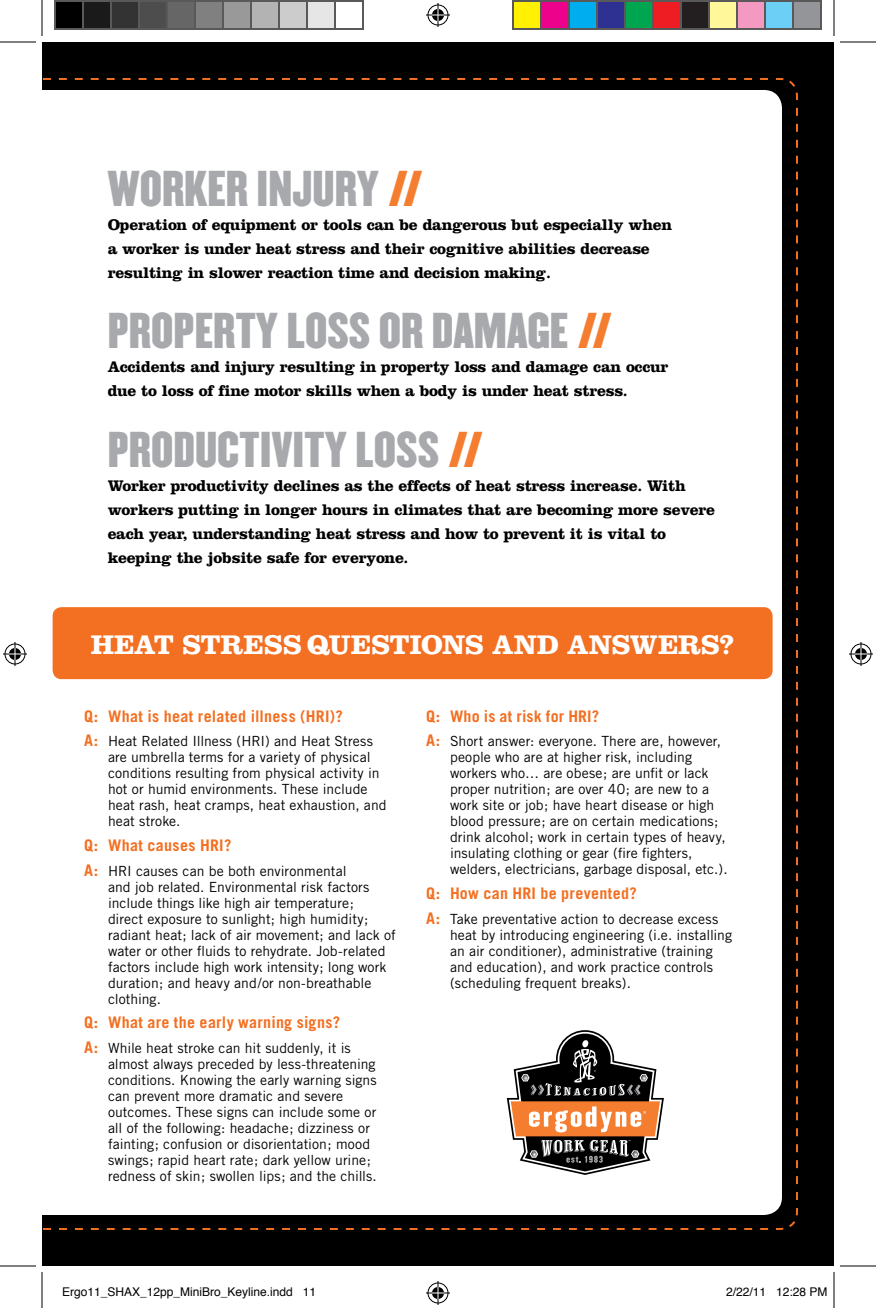
<style>
.page{position:relative;width:876px;height:1308px;background:#fff}
.page>*{position:absolute;margin:0;border:0;box-sizing:border-box;transform-origin:0 0}
.t1{font:44px "Champion HTF Welterweight";color:#a7a9ac}
.t2{font:700 28px "Clarendon";letter-spacing:-.005em;color:#fff}
.t3{font:700 16px/24px "Clarendon";letter-spacing:-.015em;color:#000}
.t4{font:700 16px "Trade Gothic";letter-spacing:.02em;color:#f36f21}
.t5{font:14px/16px "Trade Gothic";letter-spacing:.005em;color:#000}
.t6{font:12px "Helvetica";color:#000}
.s1{color:#f47d30}
.s2{font-weight:700;font-size:16px;color:#f36f21}
</style>
<div class="page">
<div style="left:42px;top:42px;width:792px;height:1224px;background:#000"></div>
<div style="left:42px;top:90px;width:740px;height:1125px;background:#fff"></div>
<div style="left:53px;top:607px;width:720px;height:72px;background:#f36f21;border-radius:9px"></div>
<svg style="left:500px;top:1024px;width:171px;height:157px"></svg>
<hr style="left:0;top:42px;width:36px;height:1px;background:#000">
<hr style="left:840px;top:42px;width:36px;height:1px;background:#000">
<hr style="left:0;top:1266px;width:36px;height:1px;background:#000">
<hr style="left:840px;top:1266px;width:36px;height:1px;background:#000">
<hr style="left:42px;top:0;width:1px;height:36px;background:#000">
<hr style="left:42px;top:1272px;width:1px;height:36px;background:#000">
<hr style="left:834px;top:0;width:1px;height:36px;background:#000">
<hr style="left:834px;top:1272px;width:1px;height:36px;background:#000">
<svg style="left:426px;top:3px;width:24px;height:24px"></svg>
<svg style="left:426px;top:1281px;width:24px;height:24px"></svg>
<svg style="left:3px;top:642px;width:24px;height:24px"></svg>
<svg style="left:849px;top:642px;width:24px;height:24px"></svg>
<div style="left:55px;top:1px;width:28px;height:28px;background:#000"></div>
<div style="left:54px;top:0;width:30px;height:30px;border:2px solid #595959"></div>
<div style="left:83px;top:1px;width:28px;height:28px;background:#1a1a1a"></div>
<div style="left:82px;top:0;width:30px;height:30px;border:2px solid #595959"></div>
<div style="left:111px;top:1px;width:28px;height:28px;background:#333"></div>
<div style="left:110px;top:0;width:30px;height:30px;border:2px solid #595959"></div>
<div style="left:139px;top:1px;width:28px;height:28px;background:#4d4d4d"></div>
<div style="left:138px;top:0;width:30px;height:30px;border:2px solid #595959"></div>
<div style="left:167px;top:1px;width:28px;height:28px;background:#666"></div>
<div style="left:166px;top:0;width:30px;height:30px;border:2px solid #595959"></div>
<div style="left:195px;top:1px;width:28px;height:28px;background:#808080"></div>
<div style="left:194px;top:0;width:30px;height:30px;border:2px solid #595959"></div>
<div style="left:223px;top:1px;width:28px;height:28px;background:#999"></div>
<div style="left:222px;top:0;width:30px;height:30px;border:2px solid #595959"></div>
<div style="left:251px;top:1px;width:28px;height:28px;background:#b3b3b3"></div>
<div style="left:250px;top:0;width:30px;height:30px;border:2px solid #595959"></div>
<div style="left:279px;top:1px;width:28px;height:28px;background:#ccc"></div>
<div style="left:278px;top:0;width:30px;height:30px;border:2px solid #595959"></div>
<div style="left:307px;top:1px;width:28px;height:28px;background:#e6e6e6"></div>
<div style="left:306px;top:0;width:30px;height:30px;border:2px solid #595959"></div>
<div style="left:334px;top:0;width:30px;height:30px;border:2px solid #595959"></div>
<div style="left:513px;top:1px;width:28px;height:28px;background:#fff101"></div>
<div style="left:512px;top:0;width:30px;height:30px;border:2px solid #595959"></div>
<div style="left:541px;top:1px;width:28px;height:28px;background:#ed028c"></div>
<div style="left:540px;top:0;width:30px;height:30px;border:2px solid #595959"></div>
<div style="left:569px;top:1px;width:28px;height:28px;background:#00aeef"></div>
<div style="left:568px;top:0;width:30px;height:30px;border:2px solid #595959"></div>
<div style="left:597px;top:1px;width:28px;height:28px;background:#2e3092"></div>
<div style="left:596px;top:0;width:30px;height:30px;border:2px solid #595959"></div>
<div style="left:625px;top:1px;width:28px;height:28px;background:#00a54f"></div>
<div style="left:624px;top:0;width:30px;height:30px;border:2px solid #595959"></div>
<div style="left:653px;top:1px;width:28px;height:28px;background:#ee1d23"></div>
<div style="left:652px;top:0;width:30px;height:30px;border:2px solid #595959"></div>
<div style="left:681px;top:1px;width:28px;height:28px;background:#231f20"></div>
<div style="left:680px;top:0;width:30px;height:30px;border:2px solid #595959"></div>
<div style="left:709px;top:1px;width:28px;height:28px;background:#fff79a"></div>
<div style="left:708px;top:0;width:30px;height:30px;border:2px solid #595959"></div>
<div style="left:737px;top:1px;width:28px;height:28px;background:#f499c2"></div>
<div style="left:736px;top:0;width:30px;height:30px;border:2px solid #595959"></div>
<div style="left:765px;top:1px;width:28px;height:28px;background:#6bcff6"></div>
<div style="left:764px;top:0;width:30px;height:30px;border:2px solid #595959"></div>
<div style="left:793px;top:1px;width:28px;height:28px;background:#939598"></div>
<div style="left:792px;top:0;width:30px;height:30px;border:2px solid #595959"></div>
<h1 class="t1" style="left:108px;top:160px;width:315px">WORKER INJURY <span class="s1">//</span></h1>
<p class="t3" style="left:108px;top:212px;width:566px">Operation of equipment or tools can be dangerous but especially when a worker is under heat stress and their cognitive abilities decrease resulting in slower reaction time and decision making.</p>
<h1 class="t1" style="left:108px;top:302px;width:504px">PROPERTY LOSS OR DAMAGE <span class="s1">//</span></h1>
<p class="t3" style="left:108px;top:354px;width:562px">Accidents and injury resulting in property loss and damage can occur due to loss of fine motor skills when a body is under heat stress.</p>
<h1 class="t1" style="left:108px;top:421px;width:375px">PRODUCTIVITY LOSS <span class="s1">//</span></h1>
<p class="t3" style="left:108px;top:473px;width:609px">Worker productivity declines as the effects of heat stress increase. With workers putting in longer hours in climates that are becoming more severe each year, understanding heat stress and how to prevent it is vital to keeping the jobsite safe for everyone.</p>
<h2 class="t2" style="left:91px;top:627px;width:645px">HEAT STRESS QUESTIONS AND ANSWERS?</h2>
<p class="t4" style="left:84px;top:706px;width:260px">Q: What is heat related illness (HRI)?</p>
<p class="t5" style="left:108px;top:733px;width:280px;text-indent:-24px"><span class="s2">A:</span> Heat Related Illness (HRI) and Heat Stress are umbrella terms for a variety of physical conditions resulting from physical activity in hot or humid environments. These include heat rash, heat cramps, heat exhaustion, and heat stroke.</p>
<p class="t4" style="left:84px;top:835px;width:149px">Q: What causes HRI?</p>
<p class="t5" style="left:108px;top:862px;width:289px;text-indent:-24px"><span class="s2">A:</span> HRI causes can be both environmental<br>and job related. Environmental risk factors include things like high air temperature;<br>direct exposure to sunlight; high humidity; radiant heat; lack of air movement; and lack of water or other fluids to rehydrate. Job-related factors include high work intensity; long work duration; and heavy and/or non-breathable clothing.</p>
<p class="t4" style="left:84px;top:1013px;width:258px">Q: What are the early warning signs?</p>
<p class="t5" style="left:108px;top:1040px;width:270px;text-indent:-24px"><span class="s2">A:</span> While heat stroke can hit suddenly, it is almost always preceded by less-threatening conditions. Knowing the early warning signs can prevent more dramatic and severe outcomes. These signs can include some or all of the following: headache; dizziness or fainting; confusion or disorientation; mood swings; rapid heart rate; dark yellow urine; redness of skin; swollen lips; and the chills.</p>
<p class="t4" style="left:426px;top:706px;width:175px">Q: Who is at risk for HRI?</p>
<p class="t5" style="left:450px;top:733px;width:279px;text-indent:-24px"><span class="s2">A:</span> Short answer: everyone. There are, however, people who are at higher risk, including workers who… are obese; are unfit or lack proper nutrition; are over 40; are new to a work site or job; have heart disease or high blood pressure; are on certain medications; drink alcohol; work in certain types of heavy, insulating clothing or gear (fire fighters, welders, electricians, garbage disposal, etc.).</p>
<p class="t4" style="left:426px;top:883px;width:212px">Q: How can HRI be prevented?</p>
<p class="t5" style="left:450px;top:910px;width:284px;text-indent:-24px"><span class="s2">A:</span> Take preventative action to decrease excess heat by introducing engineering (i.e. installing an air conditioner), administrative (training and education), and work practice controls (scheduling frequent breaks).</p>
<p class="t6" style="left:62px;top:1283px;width:256px">Ergo11_SHAX_12pp_MiniBro_Keyline.indd 11</p>
<p class="t6" style="left:726px;top:1283px;width:103px">2/22/11 12:28 PM</p>
</div>
